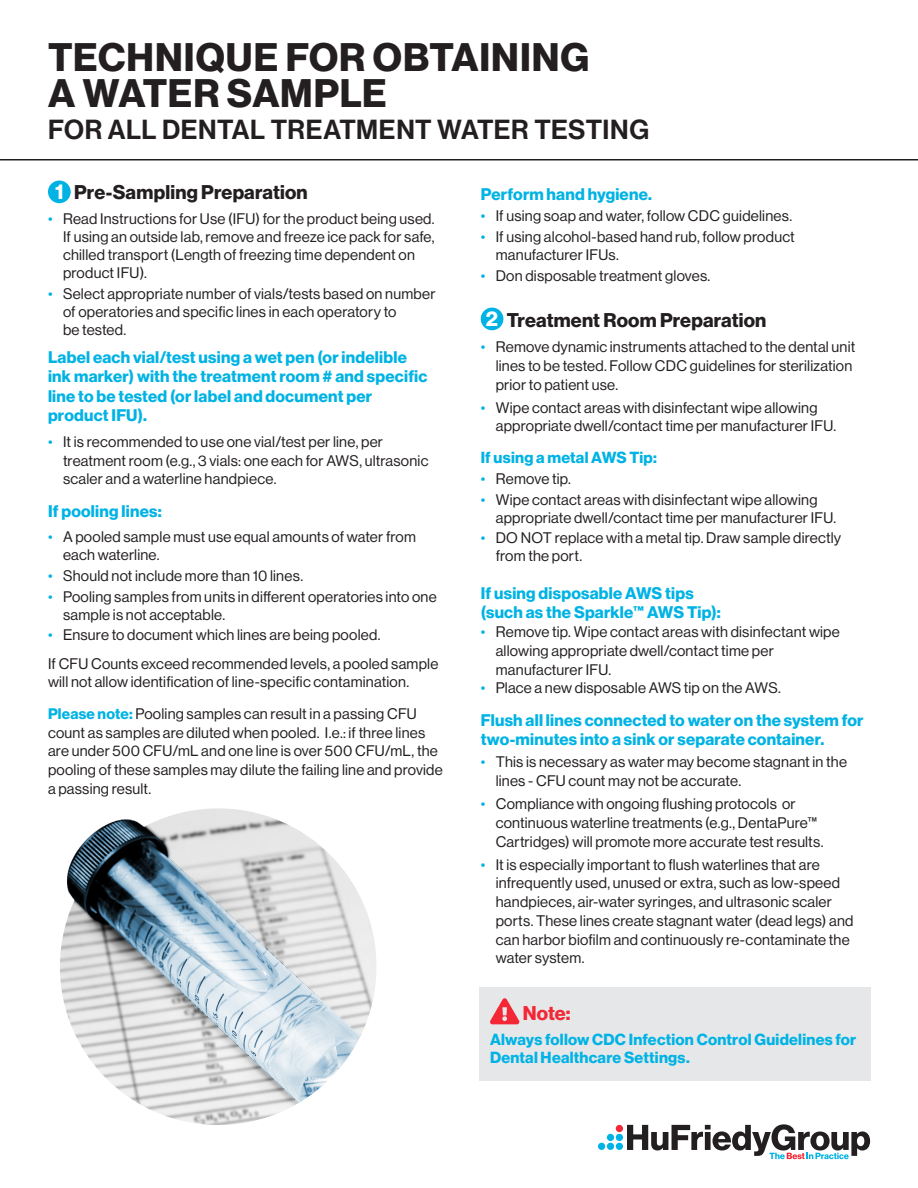
<style>
.page{position:relative;width:918px;height:1188px;background:#fff}
.page>*{position:absolute;margin:0;border:0;box-sizing:border-box;transform-origin:0 0}
.t1{font:39px/36px "N Haas Grotesk DS Pro 75 Bd";letter-spacing:.025em;color:#231f20}
.t2{font:27px "N Haas Grotesk DS Pro 65 Md";letter-spacing:.01em;color:#231f20}
.t3{font:21px "N Haas Grotesk DS Pro 75 Bd";color:#fff}
.ws_subhead_4{font:19.5px "N Haas Grotesk DS Pro 75 Bd";letter-spacing:.01em;color:#231f20}
.ws_subhead_4-2{font:19.5px "N Haas Grotesk DS Pro 75 Bd";color:#f32735}
.ws_bullet_6__front_p{font:16.5px/19.5px "N Haas Grotesk DS Pro 75 Bd";letter-spacing:.015em;color:#00b3e4}
.ws_subhead_6{font:15.75px/18px "N Haas Grotesk DS Pro 75 Bd";letter-spacing:.015em;color:#00b3e4}
.ws_bullet_3_last__fr{font:15px/18.8px "N Haas Grotesk DS Pro 55 Rg";letter-spacing:.015em;color:#231f20}
.ws_bullet_2_less_spa{font:15px/18px "N Haas Grotesk DS Pro 55 Rg";letter-spacing:.015em;color:#231f20}
.s1{color:#00b3e4}
.s2{font-family:"N Haas Grotesk DS Pro 75 Bd";color:#00b3e4}
.s3{font-size:21px;color:#fff}
</style>
<div class="page">
<div style="left:616px;top:1143px;width:7px;height:7px;background:#00b3e4;border-radius:50%"></div>
<div style="left:616px;top:1134px;width:7px;height:7px;background:#00b3e4;border-radius:4px"></div>
<div style="left:607px;top:1143px;width:7px;height:7px;background:#00b3e4;border-radius:50%"></div>
<div style="left:598px;top:1143px;width:7px;height:7px;background:#00b3e4;border-radius:50%"></div>
<div style="left:607px;top:1134px;width:7px;height:7px;background:#00b3e4;border-radius:4px"></div>
<div style="left:616px;top:1125px;width:7px;height:7px;background:#f32735;border-radius:50%"></div>
<svg style="left:627px;top:1124px;width:243px;height:35px"></svg>
<hr style="left:0;top:159px;width:918px;height:1px;background:#231f20">
<div style="left:48px;top:181px;width:23px;height:22px;background:#00b3e4;border-radius:50%"></div>
<div style="left:481px;top:308px;width:22px;height:22px;background:#00b3e4;border-radius:50%"></div>
<img style="left:60px;top:808px;width:317px;height:317px;border-radius:158px">
<img style="left:60px;top:808px;width:258px;height:253px">
<div style="left:479px;top:987px;width:392px;height:93px;background:#e6e7e9"></div>
<svg style="left:490px;top:998px;width:29px;height:26px"></svg>
<p class="t1" style="left:48px;top:39px;width:543px">TECHNIQUE FOR OBTAINING<br>A WATER SAMPLE</p>
<p class="t2" style="left:48px;top:114px;width:603px">FOR ALL DENTAL TREATMENT WATER TESTING</p>
<p class="t3" style="left:55px;top:180px;width:10px">1</p>
<p class="ws_subhead_4" style="left:74px;top:181px;width:235px">Pre-Sampling Preparation</p>
<p class="ws_bullet_3_last__fr" style="left:63px;top:210px;width:373px;line-height:18px;text-indent:-15px"><span class="s1">•</span> Read Instructions for Use (IFU) for the product being used.<br>If using an outside lab, remove and freeze ice pack for safe, chilled transport (Length of freezing time dependent on product IFU).</p>
<p class="ws_bullet_3_last__fr" style="left:63px;top:285px;width:374px;line-height:18px;text-indent:-15px"><span class="s1">•</span> Select appropriate number of vials/tests based on number of operatories and specific lines in each operatory to<br>be tested.</p>
<p class="ws_bullet_6__front_p" style="left:48px;top:348px;width:381px">Label each vial/test using a wet pen (or indelible ink marker) with the treatment room # and specific line to be tested (or label and document per product IFU).</p>
<p class="ws_bullet_3_last__fr" style="left:63px;top:432px;width:367px;text-indent:-15px"><span class="s1">•</span> It is recommended to use one vial/test per line, per treatment room (e.g., 3 vials: one each for AWS, ultrasonic scaler and a waterline handpiece.</p>
<p class="ws_bullet_6__front_p" style="left:48px;top:502px;width:115px">If pooling lines:</p>
<p class="ws_bullet_3_last__fr" style="left:63px;top:528px;width:355px;line-height:18px;text-indent:-15px"><span class="s1">•</span> A pooled sample must use equal amounts of water from each waterline.</p>
<p class="ws_bullet_3_last__fr" style="left:48px;top:566px;width:257px"><span class="s1">•</span> Should not include more than 10 lines.</p>
<p class="ws_bullet_3_last__fr" style="left:63px;top:587px;width:375px;line-height:18px;text-indent:-15px"><span class="s1">•</span> Pooling samples from units in different operatories into one sample is not acceptable.</p>
<p class="ws_bullet_3_last__fr" style="left:48px;top:626px;width:334px"><span class="s1">•</span> Ensure to document which lines are being pooled.</p>
<p class="ws_bullet_2_less_spa" style="left:48px;top:654px;width:392px">If CFU Counts exceed recommended levels, a pooled sample will not allow identification of line-specific contamination.</p>
<p class="ws_bullet_3_last__fr" style="left:48px;top:704px;width:396px"><span class="s2">Please note:</span> Pooling samples can result in a passing CFU count as samples are diluted when pooled. I.e.: if three lines are under 500 CFU/mL and one line is over 500 CFU/mL, the pooling of these samples may dilute the failing line and provide a passing result.</p>
<p class="ws_bullet_6__front_p" style="left:481px;top:185px;width:173px">Perform hand hygiene.</p>
<p class="ws_bullet_3_last__fr" style="left:481px;top:207px;width:313px"><span class="s1">•</span> If using soap and water, follow CDC guidelines.</p>
<p class="ws_bullet_3_last__fr" style="left:496px;top:228px;width:301px;line-height:18px;text-indent:-15px"><span class="s1">•</span> If using alcohol-based hand rub, follow product manufacturer IFUs.</p>
<p class="ws_bullet_3_last__fr" style="left:481px;top:266px;width:231px"><span class="s1">•</span> Don disposable treatment gloves.</p>
<p class="ws_subhead_4" style="left:486px;top:308px;width:282px"><span class="s3">2</span> Treatment Room Preparation</p>
<p class="ws_bullet_3_last__fr" style="left:496px;top:337px;width:361px;text-indent:-15px"><span class="s1">•</span> Remove dynamic instruments attached to the dental unit lines to be tested. Follow CDC guidelines for sterilization prior to patient use.</p>
<p class="ws_bullet_3_last__fr" style="left:496px;top:398px;width:342px;text-indent:-15px"><span class="s1">•</span> Wipe contact areas with disinfectant wipe allowing appropriate dwell/contact time per manufacturer IFU.</p>
<p class="ws_subhead_6" style="left:481px;top:449px;width:178px">If using a metal AWS Tip:</p>
<p class="ws_bullet_3_last__fr" style="left:481px;top:470px;width:92px"><span class="s1">•</span> Remove tip.</p>
<p class="ws_bullet_3_last__fr" style="left:496px;top:491px;width:342px;line-height:18px;text-indent:-15px"><span class="s1">•</span> Wipe contact areas with disinfectant wipe allowing appropriate dwell/contact time per manufacturer IFU.</p>
<p class="ws_bullet_3_last__fr" style="left:496px;top:529px;width:347px;line-height:18px;text-indent:-15px"><span class="s1">•</span> DO NOT replace with a metal tip. Draw sample directly from the port.</p>
<p class="ws_bullet_6__front_p" style="left:481px;top:584px;width:241px">If using disposable AWS tips (such as the Sparkle™ AWS Tip):</p>
<p class="ws_bullet_3_last__fr" style="left:496px;top:623px;width:346px;text-indent:-15px"><span class="s1">•</span> Remove tip. Wipe contact areas with disinfectant wipe allowing appropriate dwell/contact time per manufacturer IFU.</p>
<p class="ws_bullet_3_last__fr" style="left:481px;top:678px;width:302px"><span class="s1">•</span> Place a new disposable AWS tip on the AWS.</p>
<p class="ws_bullet_6__front_p" style="left:481px;top:710px;width:384px">Flush all lines connected to water on the system for two-minutes into a sink or separate container.</p>
<p class="ws_bullet_3_last__fr" style="left:496px;top:753px;width:353px;text-indent:-15px"><span class="s1">•</span> This is necessary as water may become stagnant in the lines - CFU count may not be accurate.</p>
<p class="ws_bullet_3_last__fr" style="left:496px;top:795px;width:329px;text-indent:-15px"><span class="s1">•</span> Compliance with ongoing flushing protocols or continuous waterline treatments (e.g., DentaPure™<br>Cartridges) will promote more accurate test results.</p>
<p class="ws_bullet_3_last__fr" style="left:496px;top:855px;width:359px;text-indent:-15px"><span class="s1">•</span> It is especially important to flush waterlines that are infrequently used, unused or extra, such as low-speed handpieces, air-water syringes, and ultrasonic scaler ports. These lines create stagnant water (dead legs) and can harbor biofilm and continuously re-contaminate the water system.</p>
<p class="ws_subhead_4-2" style="left:523px;top:1002px;width:49px">Note:</p>
<p class="ws_subhead_6" style="left:490px;top:1030px;width:368px">Always follow CDC Infection Control Guidelines for<br>Dental Healthcare Settings.</p>
</div>
